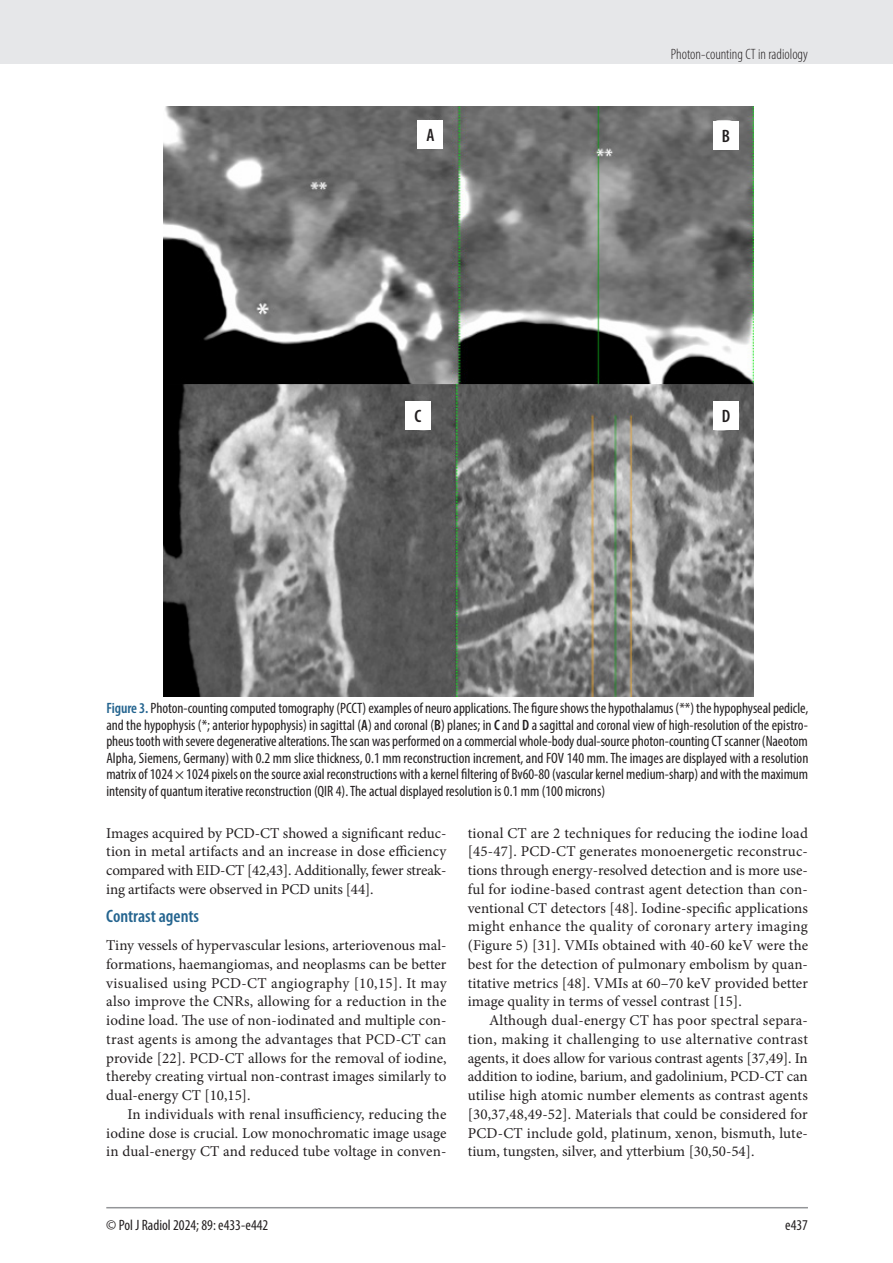
<style>
.page{position:relative;width:893px;height:1263px;background:#fff}
.page>*{position:absolute;margin:0;border:0;box-sizing:border-box;transform-origin:0 0}
.srodtytul_2{font:600 condensed 18px "Myriad Pro";color:#24648f}
.rycina_podpis{font:600 condensed 18px "Myriad Pro";color:#231f20}
.tekst{font:15px/18.8px "Minion Pro";color:#231f20;text-align:justify}
.rycina_podpis-2{font:condensed 15px/16.5px "Myriad Pro";color:#231f20;text-align:justify}
.tekst_bez_wciecia{font:15px/18.8px "Minion Pro";color:#231f20;text-align:justify}
.t1{font:300 condensed 15px "Myriad Pro";color:#231f20}
.s1{font-weight:600;color:#24648f}
.s2{font-weight:600}
</style>
<div class="page">
<div style="left:0;top:0;width:893px;height:64px;background:#e6e7e9"></div>
<hr style="left:106px;top:1207px;width:702px;height:1px;background:#939598">
<img style="left:163px;top:106px;width:590px;height:590px">
<div style="left:418px;top:120px;width:25px;height:29px;background:#fff"></div>
<div style="left:405px;top:401px;width:25px;height:29px;background:#fff"></div>
<div style="left:713px;top:121px;width:25px;height:29px;background:#fff"></div>
<div style="left:713px;top:401px;width:26px;height:29px;background:#fff"></div>
<p class="rycina_podpis" style="left:426px;top:124px;width:10px">A</p>
<p class="rycina_podpis" style="left:414px;top:405px;width:8px">C</p>
<p class="t1" style="left:671px;top:45px;width:139px">Photon-counting CT in radiology</p>
<p class="rycina_podpis" style="left:722px;top:125px;width:10px">B</p>
<p class="rycina_podpis" style="left:722px;top:405px;width:10px">D</p>
<p class="rycina_podpis-2" style="left:106px;top:700px;width:704px"><span class="s1">Figure 3.</span> Photon-counting computed tomography (PCCT) examples of neuro applications. The figure shows the hypothalamus (**) the hypophyseal pedicle, and the hypophysis (*; anterior hypophysis) in sagittal (<span class="s2">A</span>) and coronal (<span class="s2">B</span>) planes; in <span class="s2">C</span> and <span class="s2">D</span> a sagittal and coronal view of high-resolution of the epistro&shy;pheus tooth with severe degenerative alterations. The scan was performed on a commercial whole-body dual-source photon-counting CT scanner (Naeotom Alpha, Siemens, Germany) with 0.2 mm slice thickness, 0.1 mm reconstruction increment, and FOV 140 mm. The images are displayed with a resolution matrix of 1024 × 1024 pixels on the source axial reconstructions with a kernel filtering of Bv60-80 (vascular kernel medium-sharp) and with the maximum intensity of quantum iterative reconstruction (QIR 4). The actual displayed resolution is 0.1 mm (100 microns)</p>
<p class="tekst" style="left:106px;top:823px;width:342px">Images acquired by PCD-CT showed a significant reduc&shy;tion in metal artifacts and an increase in dose efficiency compared with EID-CT [42,43]. Additionally, fewer streak&shy;ing artifacts were observed in PCD units [44].</p>
<p class="srodtytul_2" style="left:106px;top:904px;width:94px">Contrast agents</p>
<p class="tekst_bez_wciecia" style="left:106px;top:936px;width:342px">Tiny vessels of hypervascular lesions, arteriovenous mal&shy;formations, haemangiomas, and neoplasms can be better visualised using PCD-CT angiography [10,15]. It may also improve the CNRs, allowing for a reduction in the iodine load. The use of non-iodinated and multiple con&shy;trast agents is among the advantages that PCD-CT can provide [22]. PCD-CT allows for the removal of iodine, thereby creating virtual non-contrast images similarly to dual-energy CT [10,15].</p>
<p class="tekst" style="left:106px;top:1105px;width:342px;text-indent:21px">In individuals with renal insufficiency, reducing the iodine dose is crucial. Low monochromatic image usage in dual-energy CT and reduced tube voltage in conven-</p>
<p class="tekst" style="left:468px;top:823px;width:342px">tional CT are 2 techniques for reducing the iodine load [45-47]. PCD-CT generates monoenergetic reconstruc&shy;tions through energy-resolved detection and is more use&shy;ful for iodine-based contrast agent detection than con&shy;ventional CT detectors [48]. Iodine-specific applications might enhance the quality of coronary artery imaging (Figure 5) [31]. VMIs obtained with 40-60 keV were the best for the detection of pulmonary embolism by quan&shy;titative metrics [48]. VMIs at 60–70 keV provided better image quality in terms of vessel contrast [15].</p>
<p class="tekst" style="left:468px;top:1011px;width:342px;text-indent:21px">Although dual-energy CT has poor spectral separa&shy;tion, making it challenging to use alternative contrast agents, it does allow for various contrast agents [37,49]. In addition to iodine, barium, and gadolinium, PCD-CT can utilise high atomic number elements as contrast agents [30,37,48,49-52]. Materials that could be considered for PCD-CT include gold, platinum, xenon, bismuth, lute&shy;tium, tungsten, silver, and ytterbium [30,50-54].</p>
<p class="rycina_podpis-2" style="left:106px;top:1216px;width:164px">© Pol J Radiol 2024; 89: e433-e442</p>
<p class="rycina_podpis-2" style="left:785px;top:1216px;width:24px">e437</p>
</div>
